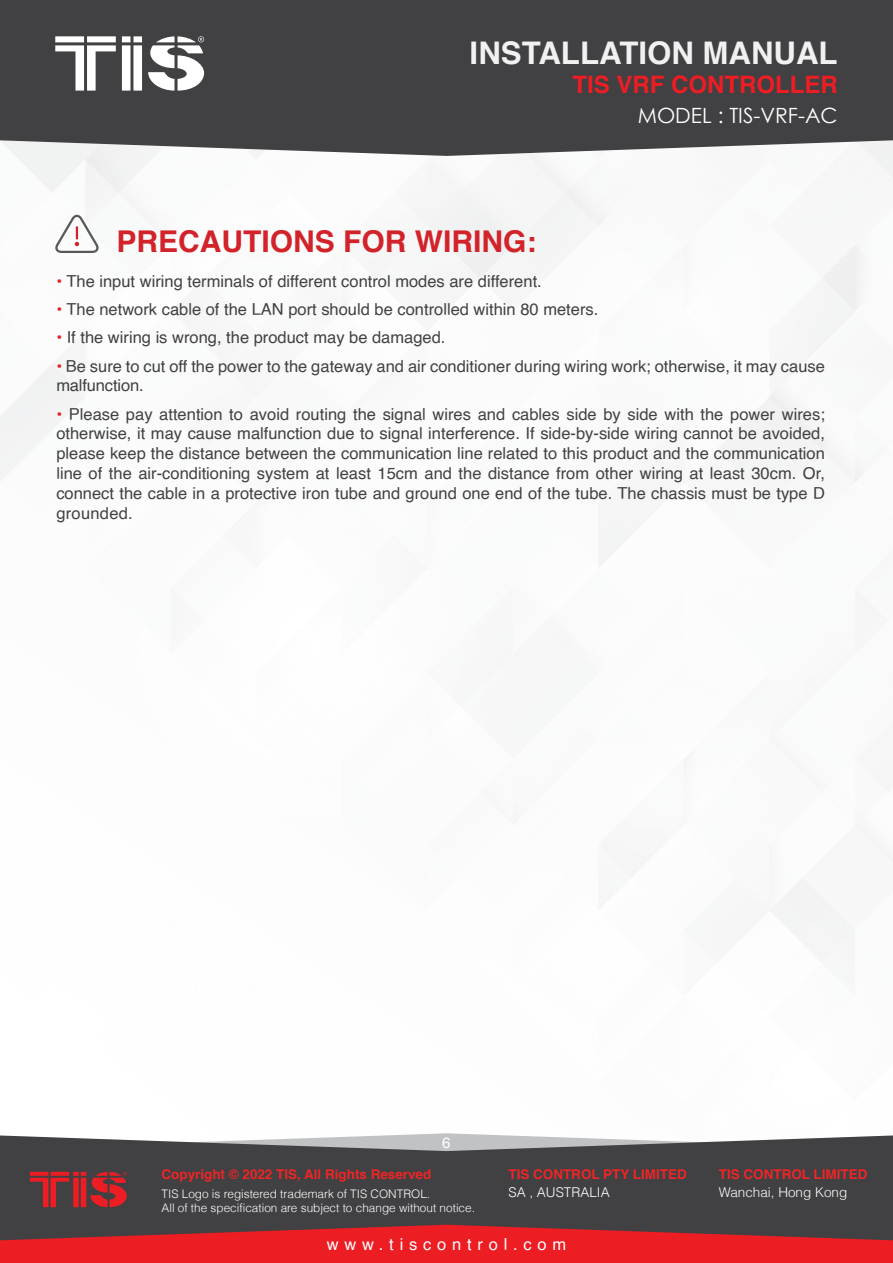
<style>
.page{position:relative;width:893px;height:1263px;background:#fff}
.page>*{position:absolute;margin:0;border:0;box-sizing:border-box;transform-origin:0 0}
.t1{font:700 31.2px "Helvetica";color:#f1f1f2}
.t2{font:700 30px "Helvetica";color:#d2232a}
.t3{font:700 24px "Helvetica";color:#ed1d24}
.t4{font:21px "Century Gothic";color:#fff}
.t5{font:16.5px/19.8px "Helvetica";color:#414042}
.t6{font:16.5px "Helvetica";letter-spacing:.35em;color:#fff}
.t7{font:15px "Helvetica";color:#fff}
.t8{font:700 13.5px "Helvetica";color:#ee2526}
.t9{font:300 13.5px "Helvetica";color:#fff}
.t10{font:300 11.85px/14.1px "Helvetica";color:#fff}
.s1{color:#ed1d24}
</style>
<div class="page">
<div style="left:0;top:0;width:893px;height:156px;background:#414042"></div>
<svg style="left:55px;top:36px;width:149px;height:55px"></svg>
<div style="left:0;top:1207px;width:893px;height:18px;background:#414042"></div>
<svg style="left:0;top:1225px;width:893px;height:38px;background:#ca2329"></svg>
<svg style="left:0;top:1133px;width:893px;height:74px;background:#5b5557"></svg>
<svg style="left:55px;top:214px;width:44px;height:39px"></svg>
<h1 class="t1" style="left:470px;top:28px;width:370px">INSTALLATION MANUAL</h1>
<h3 class="t3" style="left:572px;top:65px;width:259px">TIS VRF Controller</h3>
<h2 class="t2" style="left:116px;top:217px;width:421px">PRECAUTIONS FOR WIRING:</h2>
<p class="t4" style="left:638px;top:100px;width:201px">MODEL : TIS-VRF-AC</p>
<p class="t5" style="left:56px;top:271px;width:487px"><span class="s1">•</span> The input wiring terminals of different control modes are different.</p>
<p class="t5" style="left:56px;top:300px;width:543px"><span class="s1">•</span> The network cable of the LAN port should be controlled within 80 meters.</p>
<p class="t5" style="left:56px;top:328px;width:391px"><span class="s1">•</span> If the wiring is wrong, the product may be damaged.</p>
<p class="t5" style="left:56px;top:356px;width:770px"><span class="s1">•</span> Be sure to cut off the power to the gateway and air conditioner during wiring work; otherwise it, may cause malfunction.</p>
<p class="t5" style="left:56px;top:404px;width:770px;text-align:justify"><span class="s1">•</span> Please pay attention to avoid routing the signal wires and cables side by side with the power wires; otherwise it, may cause malfunction due to signal interference. If side-by-side wiring cannot be avoided, please keep the distance between the communication line related to this product and the communication line of the air-conditioning system at least 15cm and the distance from other wiring at least 30cm. Or, connect the cable in a protective iron tube and ground one end of the tube. The chassis must be type D grounded.</p>
<p class="t7" style="left:442px;top:1131px;width:10px">6</p>
<p class="t8" style="left:162px;top:1163px;width:271px">Copyright © 2022 TIS, All Rights Reserved</p>
<p class="t10" style="left:162px;top:1187px;width:315px">TIS Logo is registered trademark of TIS CONTROL.<br>All of the specification are subject to change without notice.</p>
<p class="t8" style="left:508px;top:1163px;width:180px">TIS CONTROL PTY LIMITED</p>
<p class="t9" style="left:508px;top:1184px;width:103px">SA , AUSTRALIA</p>
<p class="t6" style="left:327px;top:1231px;width:241px">www.tiscontrol.com</p>
<p class="t8" style="left:719px;top:1163px;width:150px">TIS CONTROL LIMITED</p>
<p class="t9" style="left:719px;top:1184px;width:130px">Wanchai, Hong Kong</p>
</div>
